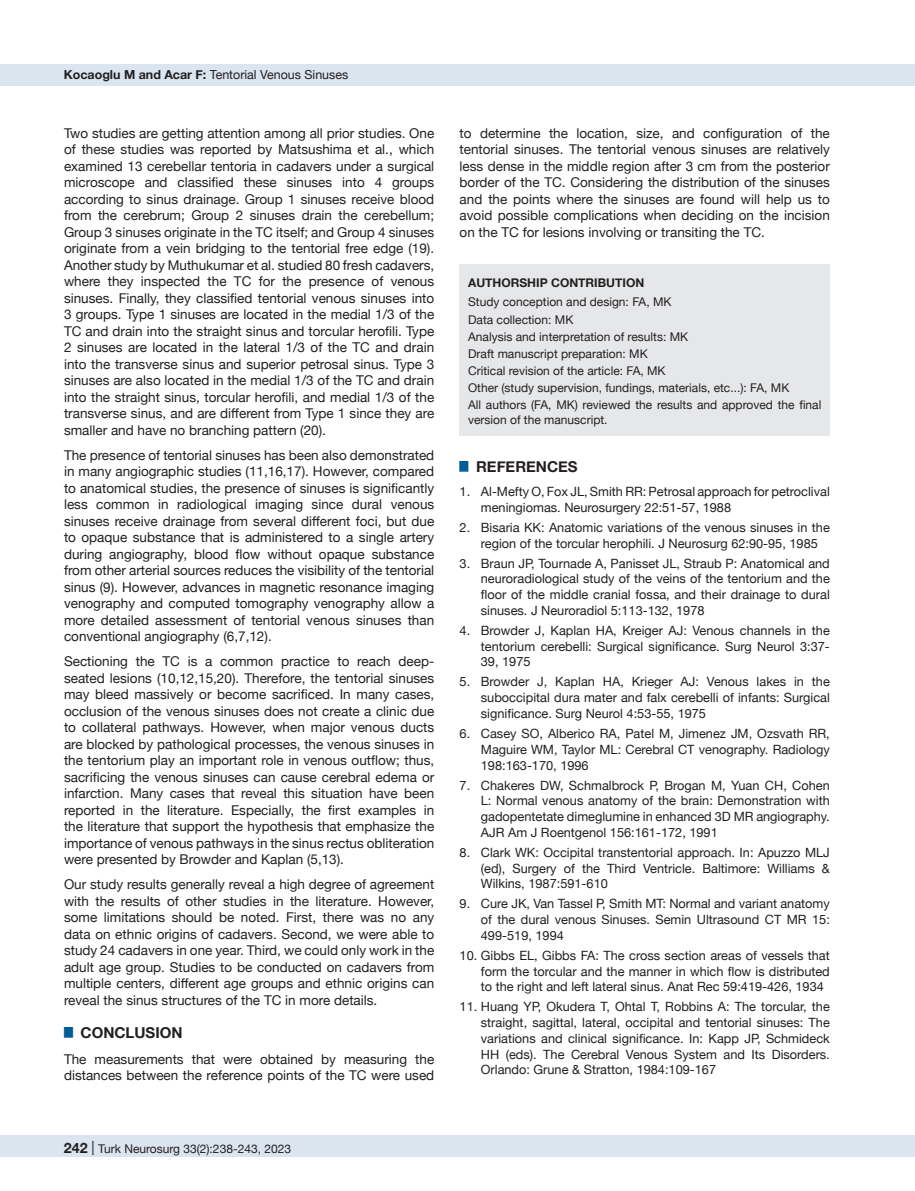
<style>
.page{position:relative;width:915px;height:1191px;background:#fff}
.page>*{position:absolute;margin:0;border:0;box-sizing:border-box;transform-origin:0 0}
.t1{font:700 15px "Helvetica Neue";color:#231f20}
.t2{font:13.5px/16.5px "Helvetica Neue";color:#231f20;text-align:justify}
.t3{font:12.75px/15.8px "Helvetica Neue";color:#231f20;text-align:justify}
.t4{font:12.45px "Helvetica Neue";color:#231f20}
.t5{font:12px/17.1px "Helvetica Neue";color:#231f20}
.t6{font:700 12px "Helvetica Neue";color:#231f20}
.s1{font-weight:700}
.s2{font-weight:700;font-size:14.25px}
.s3{font-size:14.25px}
</style>
<div class="page">
<div style="left:0;top:1135px;width:914px;height:22px;background:#dbe5f0"></div>
<div style="left:0;top:64px;width:914px;height:21px;background:#dbe5f0"></div>
<div style="left:459px;top:264px;width:370px;height:172px;background:#e6e7e9"></div>
<p class="t4" style="left:64px;top:66px;width:286px"><span class="s1">Kocaoglu M and Acar F:</span> Tentorial Venous Sinuses</p>
<p class="t2" style="left:64px;top:125px;width:371px">Two studies are getting attention among all prior studies. One of these studies was reported by Matsushima et al., which examined 13 cerebellar tentoria in cadavers under a surgical microscope and classified these sinuses into 4 groups according to sinus drainage. Group 1 sinuses receive blood from the cerebrum; Group 2 sinuses drain the cerebellum; Group 3 sinuses originate in the TC itself; and Group 4 sinuses originate from a vein bridging to the tentorial free edge (19).<br>Another study by Muthukumar et al. studied 80 fresh cadavers, where they inspected the TC for the presence of venous sinuses. Finally, they classified tentorial venous sinuses into 3 groups. Type 1 sinuses are located in the medial 1/3 of the TC and drain into the straight sinus and torcular herofili. Type 2 sinuses are located in the lateral 1/3 of the TC and drain into the transverse sinus and superior petrosal sinus. Type 3 sinuses are also located in the medial 1/3 of the TC and drain into the straight sinus, torcular herofili, and medial 1/3 of the transverse sinus, and are different from Type 1 since they are smaller and have no branching pattern (20).</p>
<p class="t2" style="left:64px;top:447px;width:371px">The presence of tentorial sinuses has been also demonstrated in many angiographic studies (11,16,17). However, compared to anatomical studies, the presence of sinuses is significantly less common in radiological imaging since dural venous sinuses receive drainage from several different foci, but due to opaque substance that is administered to a single artery during angiography, blood flow without opaque substance from other arterial sources reduces the visibility of the tentorial sinus (9). However, advances in magnetic resonance imaging venography and computed tomography venography allow a more detailed assessment of tentorial venous sinuses than conventional angiography (6,7,12).</p>
<p class="t2" style="left:64px;top:654px;width:371px">Sectioning the TC is a common practice to reach deep&shy;seated lesions (10,12,15,20). Therefore, the tentorial sinuses may bleed massively or become sacrificed. In many cases, occlusion of the venous sinuses does not create a clinic due to collateral pathways. However, when major venous ducts are blocked by pathological processes, the venous sinuses in the tentorium play an important role in venous outflow; thus, sacrificing the venous sinuses can cause cerebral edema or infarction. Many cases that reveal this situation have been reported in the literature. Especially, the first examples in the literature that support the hypothesis that emphasize the importance of venous pathways in the sinus rectus obliteration were presented by Browder and Kaplan (5,13).</p>
<p class="t2" style="left:64px;top:877px;width:371px">Our study results generally reveal a high degree of agreement with the results of other studies in the literature. However, some limitations should be noted. First, there was no any data on ethnic origins of cadavers. Second, we were able to study 24 cadavers in one year. Third, we could only work in the adult age group. Studies to be conducted on cadavers from multiple centers, different age groups and ethnic origins can reveal the sinus structures of the TC in more details.</p>
<p class="t1" style="left:64px;top:1021px;width:120px"><sup>█</sup> CONCLUSION</p>
<p class="t2" style="left:64px;top:1051px;width:371px">The measurements that were obtained by measuring the distances between the reference points of the TC were used</p>
<p class="t5" style="left:63px;top:1141px;width:229px"><span class="s2">242</span> <span class="s3">|</span> Turk Neurosurg 33(2):238-243, 2023</p>
<p class="t2" style="left:459px;top:125px;width:371px">to determine the location, size, and configuration of the tentorial sinuses. The tentorial venous sinuses are relatively less dense in the middle region after 3 cm from the posterior border of the TC. Considering the distribution of the sinuses and the points where the sinuses are found will help us to avoid possible complications when deciding on the incision on the TC for lesions involving or transiting the TC.</p>
<p class="t6" style="left:468px;top:273px;width:177px">AUTHORSHIP CONTRIBUTION</p>
<p class="t5" style="left:468px;top:294px;width:354px">Study conception and design: FA, MK<br>Data collection: MK<br>Analysis and interpretation of results: MK<br>Draft manuscript preparation: MK<br>Critical revision of the article: FA, MK<br>Other (study supervision, fundings, materials, etc...): FA, MK<br>All authors (FA, MK) reviewed the results and approved the final</p>
<p class="t5" style="left:468px;top:412px;width:141px">version of the manuscript.</p>
<p class="t1" style="left:459px;top:455px;width:119px"><sup>█</sup> REFERENCES</p>
<p class="t3" style="left:480px;top:484px;width:350px;text-indent:-21px">1. Al-Mefty O, Fox JL, Smith RR: Petrosal approach for petroclival meningiomas. Neurosurgery 22:51-57, 1988</p>
<p class="t3" style="left:480px;top:520px;width:350px;text-indent:-21px">2. Bisaria KK: Anatomic variations of the venous sinuses in the region of the torcular herophili. J Neurosurg 62:90-95, 1985</p>
<p class="t3" style="left:480px;top:556px;width:350px;text-indent:-21px">3. Braun JP, Tournade A, Panisset JL, Straub P: Anatomical and neuroradiological study of the veins of the tentorium and the floor of the middle cranial fossa, and their drainage to dural sinuses. J Neuroradiol 5:113-132, 1978</p>
<p class="t3" style="left:480px;top:623px;width:350px;text-indent:-21px">4. Browder J, Kaplan HA, Kreiger AJ: Venous channels in the tentorium cerebelli: Surgical significance. Surg Neurol 3:37- 39, 1975</p>
<p class="t3" style="left:480px;top:675px;width:350px;text-indent:-21px">5. Browder J, Kaplan HA, Krieger AJ: Venous lakes in the suboccipital dura mater and falx cerebelli of infants: Surgical significance. Surg Neurol 4:53-55, 1975</p>
<p class="t3" style="left:480px;top:726px;width:350px;text-indent:-21px">6. Casey SO, Alberico RA, Patel M, Jimenez JM, Ozsvath RR, Maguire WM, Taylor ML: Cerebral CT venography. Radiology 198:163-170, 1996</p>
<p class="t3" style="left:480px;top:778px;width:350px;text-indent:-21px">7. Chakeres DW, Schmalbrock P, Brogan M, Yuan CH, Cohen L: Normal venous anatomy of the brain: Demonstration with gadopentetate dimeglumine in enhanced 3D MR angiography.<br>AJR Am J Roentgenol 156:161-172, 1991</p>
<p class="t3" style="left:480px;top:845px;width:350px;text-indent:-21px">8. Clark WK: Occipital transtentorial approach. In: Apuzzo MLJ (ed), Surgery of the Third Ventricle. Baltimore: Williams &amp; Wilkins, 1987:591-610</p>
<p class="t3" style="left:480px;top:896px;width:350px;text-indent:-21px">9. Cure JK, Van Tassel P, Smith MT: Normal and variant anatomy of the dural venous Sinuses. Semin Ultrasound CT MR 15:<br>499-519, 1994</p>
<p class="t3" style="left:480px;top:948px;width:350px;text-indent:-21px">10. Gibbs EL, Gibbs FA: The cross section areas of vessels that form the torcular and the manner in which flow is distributed to the right and left lateral sinus. Anat Rec 59:419-426, 1934</p>
<p class="t3" style="left:480px;top:999px;width:350px;text-indent:-21px">11. Huang YP, Okudera T, Ohtal T, Robbins A: The torcular, the straight, sagittal, lateral, occipital and tentorial sinuses: The variations and clinical significance. In: Kapp JP, Schmideck HH (eds). The Cerebral Venous System and Its Disorders.<br>Orlando: Grune &amp; Stratton, 1984:109-167</p>
</div>
